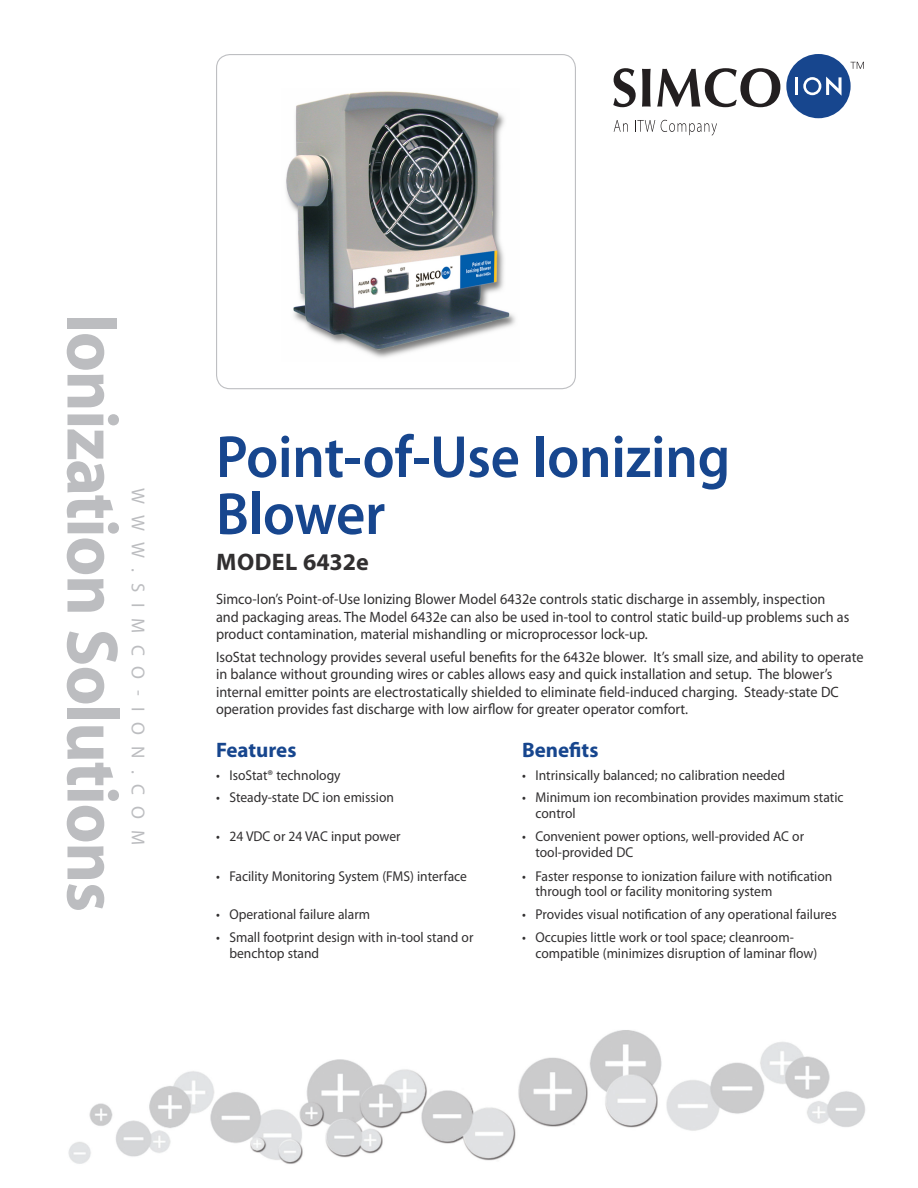
<style>
.page{position:relative;width:918px;height:1188px;background:#fff}
.page>*{position:absolute;margin:0;border:0;box-sizing:border-box;transform-origin:0 0}
.t1{font:700 73.5px "Myriad Pro";letter-spacing:-.02em;color:#bcbdc0;scale:.95 1}
.Cover__Main_head{font:600 60px/57px "Myriad Pro";letter-spacing:-.005em;color:#17468e;scale:.95 1}
.Cover__Subhead{font:700 24px "Myriad Pro";letter-spacing:.01em;color:#312f30}
.Cover__F_B_Head{font:700 21px "Myriad Pro";color:#17468e}
.t2{font:18.75px "Myriad Pro";letter-spacing:.59em;color:#bcbdc0}
.Cover__Body_Copy{font:15px/17.2px "Myriad Pro";color:#312f30;scale:.95 1}
.Cover__F_B_bullets{font:14.25px/15.8px "Myriad Pro";color:#312f30;scale:.95 1}
</style>
<div class="page">
<img style="left:68px;top:1030px;width:797px;height:134px">
<svg style="left:850px;top:62px;width:14px;height:7px"></svg>
<div style="left:786px;top:54px;width:65px;height:64px;background:#17468e;border-radius:50%"></div>
<hr style="left:795px;top:77px;width:3px;height:18px;background:#fff">
<svg style="left:803px;top:77px;width:39px;height:19px"></svg>
<svg style="left:613px;top:68px;width:23px;height:39px"></svg>
<svg style="left:642px;top:69px;width:9px;height:38px"></svg>
<svg style="left:657px;top:68px;width:123px;height:39px"></svg>
<svg style="left:614px;top:120px;width:14px;height:12px"></svg>
<svg style="left:635px;top:120px;width:20px;height:12px"></svg>
<svg style="left:661px;top:120px;width:56px;height:16px"></svg>
<img style="left:286px;top:91px;width:230px;height:267px">
<div style="left:216px;top:54px;width:360px;height:335px;border:1px solid #bebfc2;border-radius:14px"></div>
<h1 class="t1" style="left:140px;top:314px;width:632px;rotate:90deg">Ionization Solutions</h1>
<p class="t2" style="left:150px;top:488px;width:359px;rotate:90deg">WWW.SIMCO-ION.COM</p>
<p class="Cover__Main_head" style="left:216px;top:427px;width:543px">Point-of-Use Ionizing<br>Blower</p>
<p class="Cover__Subhead" style="left:216px;top:547px;width:154px">MODEL 6432e</p>
<p class="Cover__Body_Copy" style="left:216px;top:590px;width:668px">Simco-Ion’s Point-of-Use Ionizing Blower Model 6432e controls static discharge in assembly, inspection and packaging areas. The Model 6432e can also be used in-tool to control static build-up problems such as product contamination, material mishandling or microprocessor lock-up.</p>
<p class="Cover__Body_Copy" style="left:216px;top:648px;width:683px">IsoStat technology provides several useful benefits for the 6432e blower. It’s small size, and ability to operate in balance without grounding wires or cables allows easy and quick installation and setup. The blower’s internal emitter points are electrostatically shielded to eliminate field-induced charging. Steady-state DC operation provides fast discharge with low airflow for greater operator comfort.</p>
<p class="Cover__F_B_Head" style="left:216px;top:736px;width:82px">Features</p>
<p class="Cover__F_B_Head" style="left:522px;top:736px;width:78px">Benefits</p>
<p class="Cover__F_B_bullets" style="left:216px;top:767px;width:133px">• IsoStat® technology</p>
<p class="Cover__F_B_bullets" style="left:522px;top:767px;width:279px">• Intrinsically balanced; no calibration needed</p>
<p class="Cover__F_B_bullets" style="left:216px;top:790px;width:189px">• Steady-state DC ion emission</p>
<p class="Cover__F_B_bullets" style="left:536px;top:790px;width:326px;text-indent:-14px">• Minimum ion recombination provides maximum static control</p>
<p class="Cover__F_B_bullets" style="left:216px;top:828px;width:196px">• 24 VDC or 24 VAC input power</p>
<p class="Cover__F_B_bullets" style="left:536px;top:828px;width:284px;text-indent:-14px">• Convenient power options, well-provided AC or tool-provided DC</p>
<p class="Cover__F_B_bullets" style="left:216px;top:868px;width:266px">• Facility Monitoring System (FMS) interface</p>
<p class="Cover__F_B_bullets" style="left:536px;top:868px;width:314px;text-indent:-14px">• Faster response to ionization failure with notification through tool or facility monitoring system</p>
<p class="Cover__F_B_bullets" style="left:216px;top:906px;width:164px">• Operational failure alarm</p>
<p class="Cover__F_B_bullets" style="left:522px;top:906px;width:333px">• Provides visual notification of any operational failures</p>
<p class="Cover__F_B_bullets" style="left:230px;top:929px;width:258px;text-indent:-14px">• Small footprint design with in-tool stand or benchtop stand</p>
<p class="Cover__F_B_bullets" style="left:536px;top:929px;width:298px;text-indent:-14px">• Occupies little work or tool space; cleanroom&shy;compatible (minimizes disruption of laminar flow)</p>
</div>
